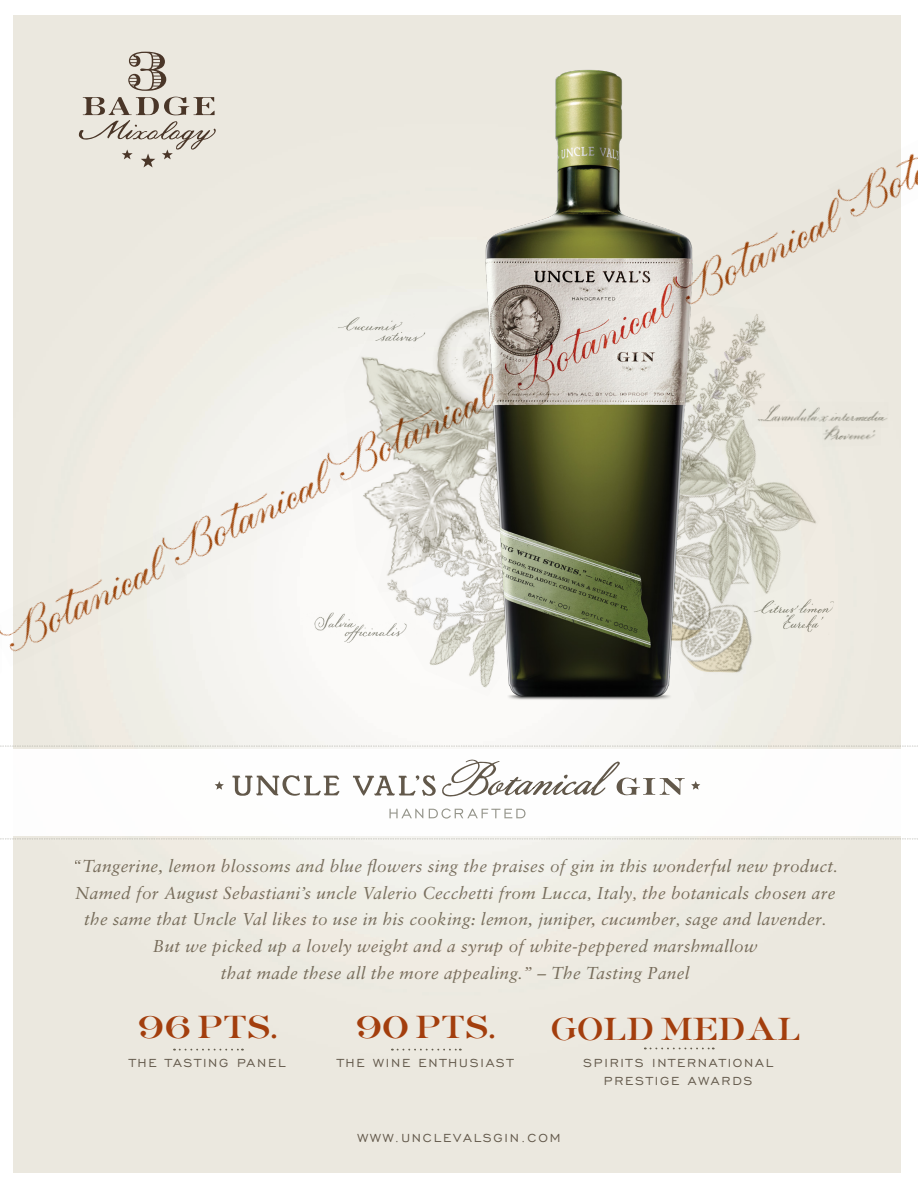
<style>
.page{position:relative;width:918px;height:1188px;background:#fff}
.page>*{position:absolute;margin:0;border:0;box-sizing:border-box;transform-origin:0 0}
.t1{font:29.55px "AT Sackers Heavy Roman";color:#a33e0d}
.t2{font:italic 17.25px/26.7px "Sabon";letter-spacing:.015em;color:#817768;text-align:center}
.t3{font:15px/18px "Engravers Gothic BT";letter-spacing:.12em;color:#62584a;text-align:center}
.s1{font-size:15px}
.s2{font-size:35.55px}
</style>
<div class="page">
<img style="left:14px;top:16px;width:886px;height:1156px">
<img style="left:700px;top:319px;width:96px;height:71px">
<svg style="left:713px;top:368px;width:5px;height:13px"></svg>
<svg style="left:743px;top:336px;width:13px;height:7px"></svg>
<svg style="left:724px;top:351px;width:21px;height:11px"></svg>
<img style="left:814px;top:401px;width:74px;height:27px">
<img style="left:822px;top:420px;width:59px;height:27px">
<img style="left:776px;top:590px;width:61px;height:35px">
<img style="left:782px;top:605px;width:50px;height:35px">
<img style="left:776px;top:411px;width:44px;height:201px">
<svg style="left:700px;top:390px;width:114px;height:213px;background:#dad8cd"></svg>
<img style="left:669px;top:579px;width:107px;height:133px">
<svg style="left:700px;top:615px;width:50px;height:59px;background:#d2cebf"></svg>
<img style="left:301px;top:612px;width:56px;height:22px">
<img style="left:344px;top:621px;width:34px;height:21px">
<img style="left:344px;top:273px;width:137px;height:319px">
<svg style="left:363px;top:355px;width:118px;height:6px"></svg>
<img style="left:330px;top:312px;width:90px;height:25px">
<img style="left:369px;top:329px;width:61px;height:18px">
<img style="left:378px;top:495px;width:103px;height:201px">
<svg style="left:429px;top:615px;width:52px;height:73px"></svg>
<div style="left:0;top:749px;width:918px;height:87px;background:#fff"></div>
<svg style="left:389px;top:809px;width:34px;height:9px"></svg>
<svg style="left:429px;top:808px;width:97px;height:11px"></svg>
<svg style="left:0;top:745px;width:918px;height:3px"></svg>
<svg style="left:0;top:838px;width:918px;height:2px;background:#e2e0d9"></svg>
<svg style="left:691px;top:781px;width:9px;height:9px"></svg>
<svg style="left:442px;top:759px;width:243px;height:38px"></svg>
<svg style="left:353px;top:775px;width:83px;height:21px"></svg>
<svg style="left:215px;top:781px;width:9px;height:9px"></svg>
<svg style="left:232px;top:775px;width:108px;height:21px"></svg>
<svg style="left:128px;top:52px;width:38px;height:39px"></svg>
<svg style="left:79px;top:97px;width:137px;height:70px;background:#d0cbc1"></svg>
<svg style="left:174px;top:1049px;width:69px;height:2px"></svg>
<svg style="left:392px;top:1049px;width:69px;height:2px"></svg>
<svg style="left:645px;top:1048px;width:69px;height:1px"></svg>
<img style="left:0;top:532px;width:186px;height:134px">
<img style="left:152px;top:445px;width:199px;height:135px">
<img style="left:481px;top:64px;width:219px;height:643px">
<img style="left:828px;top:131px;width:90px;height:101px">
<img style="left:318px;top:361px;width:198px;height:134px">
<img style="left:663px;top:185px;width:199px;height:134px">
<p class="t2" style="left:73px;top:853px;width:766px">“Tangerine, lemon blossoms and blue flowers sing the praises of gin in this wonderful new product<span class="s1">.<br></span>Named for August Sebastiani’s uncle Valerio Cecchetti from Lucca<span class="s1">,</span> Italy<span class="s1">,</span> the botanicals chosen are the same that Uncle Val likes to use in his cooking: lemon, juniper, cucumber<span class="s1">,</span> sage and lavender<span class="s1">.<br></span>But we picked up a lovely weight and a syrup of white-peppered marshmallow<br>that made these all the more appealing<span class="s1">.</span>” – The Tasting Panel</p>
<p class="t1" style="left:137px;top:1008px;width:141px"><span class="s2">96</span> PTS.</p>
<p class="t3" style="left:129px;top:1053px;width:158px">THE TASTING PANEL</p>
<p class="t1" style="left:355px;top:1008px;width:141px"><span class="s2">90</span> PTS.</p>
<p class="t3" style="left:337px;top:1053px;width:178px">THE WINE ENTHUSIAST</p>
<p class="t1" style="left:552px;top:1009px;width:251px">GOLD MEDAL</p>
<p class="t3" style="left:583px;top:1053px;width:192px">SPIRITS INTERNATIONAL<br>PRESTIGE AWARDS</p>
<p class="t3" style="left:358px;top:1128px;width:204px">WWW.UNCLEVALSGIN.COM</p>
</div>
